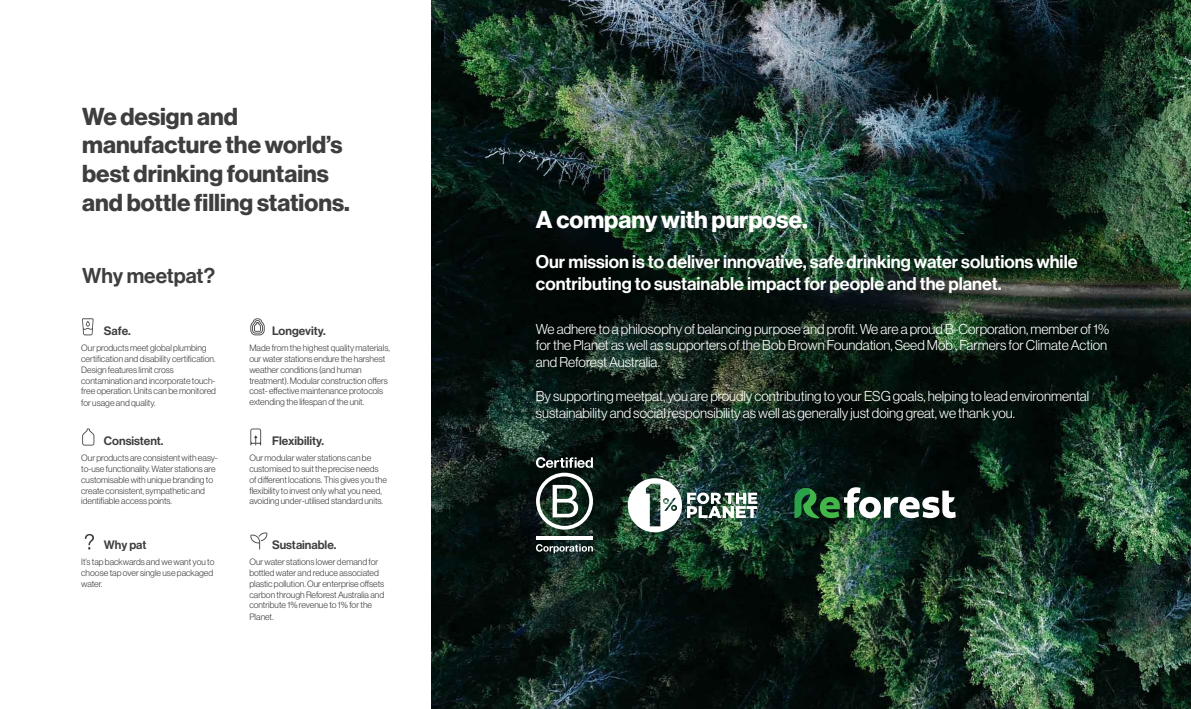
<style>
.page{position:relative;width:1191px;height:709px;background:#fff}
.page>*{position:absolute;margin:0;border:0;box-sizing:border-box;transform-origin:0 0}
.t1{font:24px/28.8px "N Haas Grotesk DS Pro 75 Bd";color:#3e3e3f}
.t2{font:24px "N Haas Grotesk DS Pro 75 Bd";color:#fff}
.t3{font:21px "N Haas Grotesk DS Pro 65 Md";color:#3e3e3f}
.t4{font:18px/21.6px "N Haas Grotesk DS Pro 65 Md";color:#fff}
.t5{font:14px/16.8px "N Haas Grotesk DS Pro 45 Lt";color:#fff}
.t6{font:12px "N Haas Grotesk DS Pro 65 Md";color:#3e3e3f}
.t7{font:9px/10.8px "N Haas Grotesk DS Pro 45 Lt";color:#3e3e3f}
</style>
<div class="page">
<img style="left:431px;top:0;width:760px;height:709px">
<img style="left:628px;top:478px;width:129px;height:54px">
<svg style="left:536px;top:535px;width:57px;height:4px"></svg>
<svg style="left:536px;top:457px;width:57px;height:76px"></svg>
<svg style="left:536px;top:544px;width:57px;height:9px"></svg>
<svg style="left:82px;top:318px;width:12px;height:17px"></svg>
<svg style="left:250px;top:318px;width:15px;height:17px"></svg>
<svg style="left:82px;top:428px;width:12px;height:17px"></svg>
<svg style="left:250px;top:428px;width:11px;height:17px"></svg>
<svg style="left:250px;top:532px;width:17px;height:17px"></svg>
<svg style="left:794px;top:487px;width:161px;height:31px"></svg>
<svg style="left:85px;top:534px;width:9px;height:15px"></svg>
<p class="t1" style="left:82px;top:102px;width:269px">We design and manufacture the world’s best drinking fountains and bottle filling stations.</p>
<p class="t3" style="left:82px;top:264px;width:134px">Why meetpat?</p>
<p class="t6" style="left:104px;top:324px;width:28px">Safe.</p>
<p class="t7" style="left:81px;top:342px;width:136px">Our products meet global plumbing certification and disability certification.</p>
<p class="t7" style="left:81px;top:364px;width:136px">Design features limit cross contamination and incorporate touch&shy;free operation. Units can be monitored</p>
<p class="t7" style="left:81px;top:398px;width:76px">for usage and quality.</p>
<p class="t6" style="left:104px;top:434px;width:61px">Consistent.</p>
<p class="t7" style="left:81px;top:452px;width:138px">Our products are consistent with easy&shy;to-use functionality. Water stations are customisable with unique branding to create consistent, sympathetic and identifiable access points.</p>
<p class="t6" style="left:104px;top:538px;width:44px">Why pat</p>
<p class="t7" style="left:81px;top:556px;width:135px">It’s tap backwards and we want you to choose tap over single use packaged water.</p>
<p class="t6" style="left:272px;top:324px;width:55px">Longevity.</p>
<p class="t7" style="left:249px;top:342px;width:142px">Made from the highest quality materials, our water stations endure the harshest weather conditions (and human treatment). Modular construction offers cost- effective maintenance protocols extending the lifespan of the unit.</p>
<p class="t6" style="left:272px;top:434px;width:54px">Flexibility.</p>
<p class="t7" style="left:249px;top:452px;width:123px">Our modular water stations can be</p>
<p class="t7" style="left:249px;top:463px;width:139px">customised to suit the precise needs of different locations. This gives you the flexibility to invest only what you need, avoiding under-utilised standard units.</p>
<p class="t6" style="left:272px;top:538px;width:66px">Sustainable.</p>
<p class="t7" style="left:249px;top:556px;width:136px">Our water stations lower demand for bottled water and reduce associated plastic pollution. Our enterprise offsets carbon through Reforest Australia and contribute 1% revenue to 1% for the</p>
<p class="t7" style="left:249px;top:612px;width:26px">Planet.</p>
<p class="t2" style="left:536px;top:205px;width:273px">A company with purpose.</p>
<p class="t4" style="left:536px;top:251px;width:543px">Our mission is to deliver innovative, safe drinking water solutions while contributing to sustainable impact for people and the planet.</p>
<p class="t5" style="left:536px;top:320px;width:575px">We adhere to a philosophy of balancing purpose and profit. We are a proud B-Corporation, member of 1% for the Planet as well as supporters of the Bob Brown Foundation, Seed Mob , Farmers for Climate Action and Reforest Australia.</p>
<p class="t5" style="left:536px;top:387px;width:555px">By supporting meetpat, you are proudly contributing to your ESG goals, helping to lead environmental sustainability and social responsibility as well as generally just doing great, we thank you.</p>
</div>
